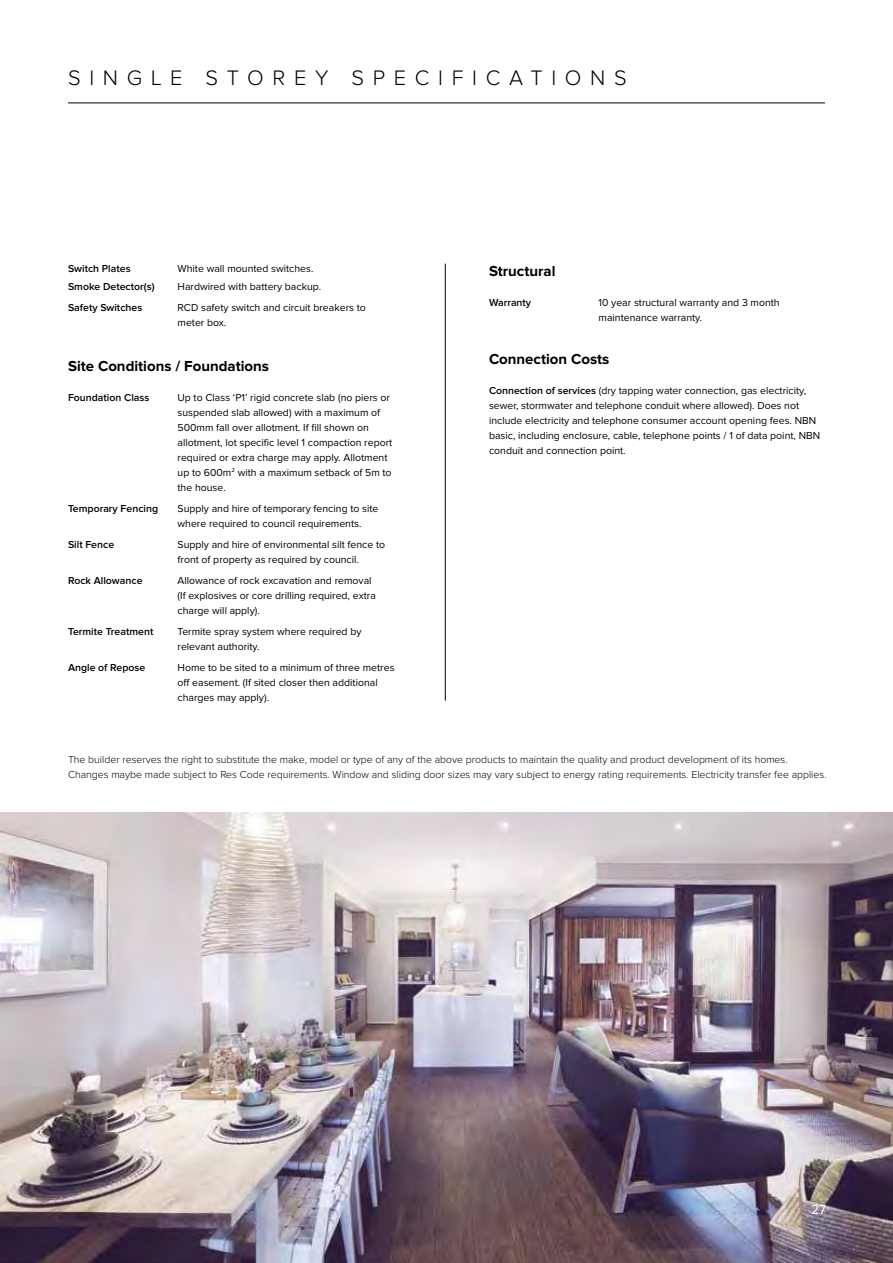
<style>
.page{position:relative;width:893px;height:1263px;background:#fff}
.page>*{position:absolute;margin:0;border:0;box-sizing:border-box;transform-origin:0 0}
.t1{font:300 21.75px "Proxima Nova";letter-spacing:.4em;color:#000}
.t2{font:700 15px "Proxima Nova";color:#000}
.t3{font:13.5px "Proxima Nova";color:#fff}
.t4{font:10.5px/15px "Proxima Nova";color:#000}
.t5{font:300 10.5px/14.7px "Proxima Nova";color:#000}
.t6{font:600 10.5px "Proxima Nova";color:#000}
.s1{font-weight:600}
</style>
<div class="page">
<hr style="left:68px;top:103px;width:757px;height:1px;background:#000">
<img style="left:0;top:812px;width:893px;height:451px">
<hr style="left:445px;top:264px;width:1px;height:437px;background:#000">
<h1 class="t1" style="left:68px;top:68px;width:41px">S INGLE</h1>
<h1 class="t1" style="left:206px;top:68px;width:28px">S TO</h1>
<h1 class="t1" style="left:272px;top:68px;width:138px">RE Y SPECI</h1>
<h1 class="t1" style="left:452px;top:68px;width:98px">FIC ATION</h1>
<h1 class="t1" style="left:614px;top:68px;width:14px">S</h1>
<p class="t6" style="left:68px;top:264px;width:64px">Switch Plates</p>
<p class="t4" style="left:178px;top:261px;width:137px">White wall mounted switches.</p>
<p class="t6" style="left:68px;top:282px;width:88px">Smoke Detector(s)</p>
<p class="t4" style="left:178px;top:279px;width:145px">Hardwired with battery backup.</p>
<p class="t6" style="left:68px;top:303px;width:76px">Safety Switches</p>
<p class="t4" style="left:178px;top:300px;width:190px">RCD safety switch and circuit breakers to meter box.</p>
<h2 class="t2" style="left:68px;top:359px;width:203px">Site Conditions / Foundations</h2>
<p class="t6" style="left:68px;top:393px;width:83px">Foundation Class</p>
<p class="t4" style="left:178px;top:390px;width:216px">Up to Class ‘P1’ rigid concrete slab (no piers or suspended slab allowed) with a maximum of 500mm fall over allotment. If fill shown on allotment, lot specific level 1 compaction report required or extra charge may apply. Allotment up to 600m<sup>2</sup> with a maximum setback of 5m to the house.</p>
<p class="t6" style="left:68px;top:504px;width:92px">Temporary Fencing</p>
<p class="t4" style="left:178px;top:501px;width:202px">Supply and hire of temporary fencing to site where required to council requirements.</p>
<p class="t6" style="left:68px;top:540px;width:48px">Silt Fence</p>
<p class="t4" style="left:178px;top:537px;width:209px">Supply and hire of environmental silt fence to front of property as required by council.</p>
<p class="t6" style="left:68px;top:576px;width:76px">Rock Allowance</p>
<p class="t4" style="left:178px;top:573px;width:200px">Allowance of rock excavation and removal (If explosives or core drilling required, extra charge will apply).</p>
<p class="t6" style="left:68px;top:627px;width:87px">Termite Treatment</p>
<p class="t4" style="left:178px;top:624px;width:185px">Termite spray system where required by relevant authority.</p>
<p class="t6" style="left:68px;top:663px;width:79px">Angle of Repose</p>
<p class="t4" style="left:178px;top:660px;width:218px">Home to be sited to a minimum of three metres off easement. (If sited closer then additional charges may apply).</p>
<h2 class="t2" style="left:489px;top:264px;width:68px">Structural</h2>
<p class="t6" style="left:489px;top:297px;width:44px">Warranty</p>
<p class="t4" style="left:598px;top:295px;width:183px">10 year structural warranty and 3 month maintenance warranty.</p>
<h2 class="t2" style="left:489px;top:352px;width:122px">Connection Costs</h2>
<p class="t4" style="left:489px;top:383px;width:333px"><span class="s1">Connection of services</span> (dry tapping water connection, gas electricity, sewer, stormwater and telephone conduit where allowed). Does not include electricity and telephone consumer account opening fees. NBN basic, including enclosure, cable, telephone points / 1 of data point, NBN conduit and connection point.</p>
<p class="t5" style="left:68px;top:753px;width:760px">The builder reserves the right to substitute the make, model or type of any of the above products to maintain the quality and product development of its homes.<br>Changes maybe made subject to Res Code requirements. Window and sliding door sizes may vary subject to energy rating requirements. Electricity transfer fee applies.</p>
<p class="t3" style="left:811px;top:1203px;width:16px">27</p>
</div>
